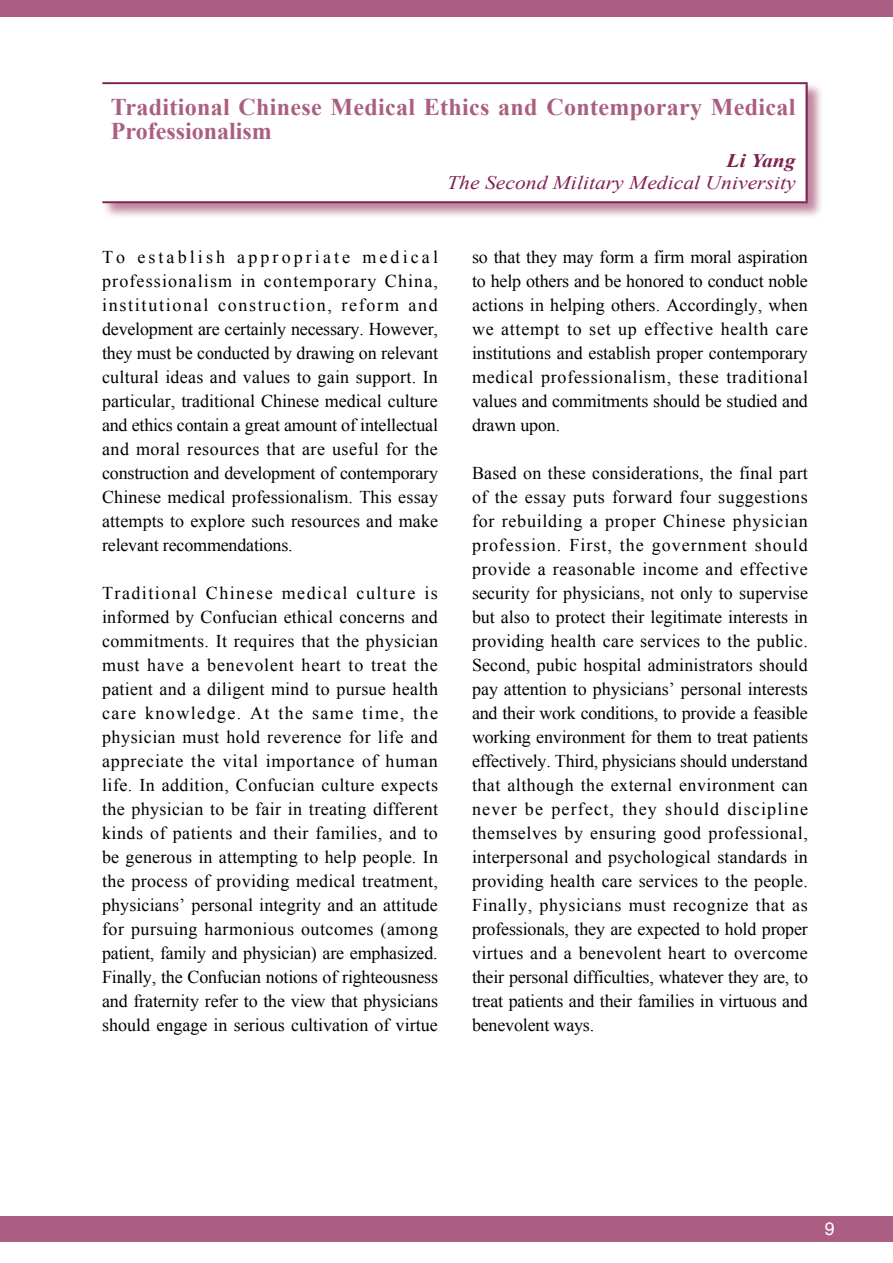
<style>
.page{position:relative;width:893px;height:1263px;background:#fff}
.page>*{position:absolute;margin:0;border:0;box-sizing:border-box;transform-origin:0 0}
.t1{font:700 24px/24px "Times New Roman";letter-spacing:.015em;color:#aa5e81}
.t2{font:italic 19.2px "Times New Roman";color:#802151;scale:1.13 1}
.t3{font:italic 700 19.2px "Times New Roman";color:#802151;scale:1.13 1}
.t4{font:18px/24px "Times New Roman";letter-spacing:-.01em;color:#000;text-align:justify}
.t5{font:18px "Helvetica";color:#fff}
</style>
<div class="page">
<div style="left:0;top:0;width:893px;height:17px;background:#aa5e81"></div>
<div style="left:0;top:1216px;width:893px;height:26px;background:#aa5e81"></div>
<div style="left:102px;top:81px;width:721px;height:138px;background:#aa5e81;opacity:.75"></div>
<div style="left:102px;top:83px;width:705px;height:119px;background:#fff"></div>
<hr style="left:102px;top:82px;width:706px;height:2px;background:#802151">
<hr style="left:102px;top:201px;width:706px;height:2px;background:#802151">
<hr style="left:805px;top:84px;width:3px;height:117px;background:#802151">
<h1 class="t1" style="left:111px;top:94px;width:686px">Traditional Chinese Medical Ethics and Contemporary Medical<br>Professionalism</h1>
<p class="t3" style="left:727px;top:147px;width:63px">Li Yang</p>
<p class="t2" style="left:447px;top:169px;width:310px">The Second Military Medical University</p>
<p class="t4" style="left:102px;top:245px;width:338px">To establish appropriate medical professionalism in contemporary China, institutional construction, reform and development are certainly necessary. However, they must be conducted by drawing on relevant cultural ideas and values to gain support. In particular, traditional Chinese medical culture and ethics contain a great amount of intellectual and moral resources that are useful for the construction and development of contemporary Chinese medical professionalism. This essay attempts to explore such resources and make relevant recommendations.</p>
<p class="t4" style="left:102px;top:581px;width:338px">Traditional Chinese medical culture is informed by Confucian ethical concerns and commitments. It requires that the physician must have a benevolent heart to treat the patient and a diligent mind to pursue health care knowledge. At the same time, the physician must hold reverence for life and appreciate the vital importance of human life. In addition, Confucian culture expects the physician to be fair in treating different kinds of patients and their families, and to be generous in attempting to help people. In the process of providing medical treatment, physicians’ personal integrity and an attitude for pursuing harmonious outcomes (among patient, family and physician) are emphasized.<br>Finally, the Confucian notions of righteousness and fraternity refer to the view that physicians should engage in serious cultivation of virtue</p>
<p class="t4" style="left:472px;top:245px;width:338px">so that they may form a firm moral aspiration to help others and be honored to conduct noble actions in helping others. Accordingly, when we attempt to set up effective health care institutions and establish proper contemporary medical professionalism, these traditional values and commitments should be studied and drawn upon.</p>
<p class="t4" style="left:472px;top:460px;width:337px">Based on these considerations, the final part of the essay puts forward four suggestions for rebuilding a proper Chinese physician profession. First, the government should provide a reasonable income and effective security for physicians, not only to supervise but also to protect their legitimate interests in providing health care services to the public.<br>Second, pubic hospital administrators should pay attention to physicians’ personal interests and their work conditions, to provide a feasible working environment for them to treat patients effectively. Third, physicians should understand that although the external environment can never be perfect, they should discipline themselves by ensuring good professional, interpersonal and psychological standards in providing health care services to the people.<br>Finally, physicians must recognize that as professionals, they are expected to hold proper virtues and a benevolent heart to overcome their personal difficulties, whatever they are, to treat patients and their families in virtuous and benevolent ways.</p>
<p class="t5" style="left:825px;top:1215px;width:12px">9</p>
</div>
